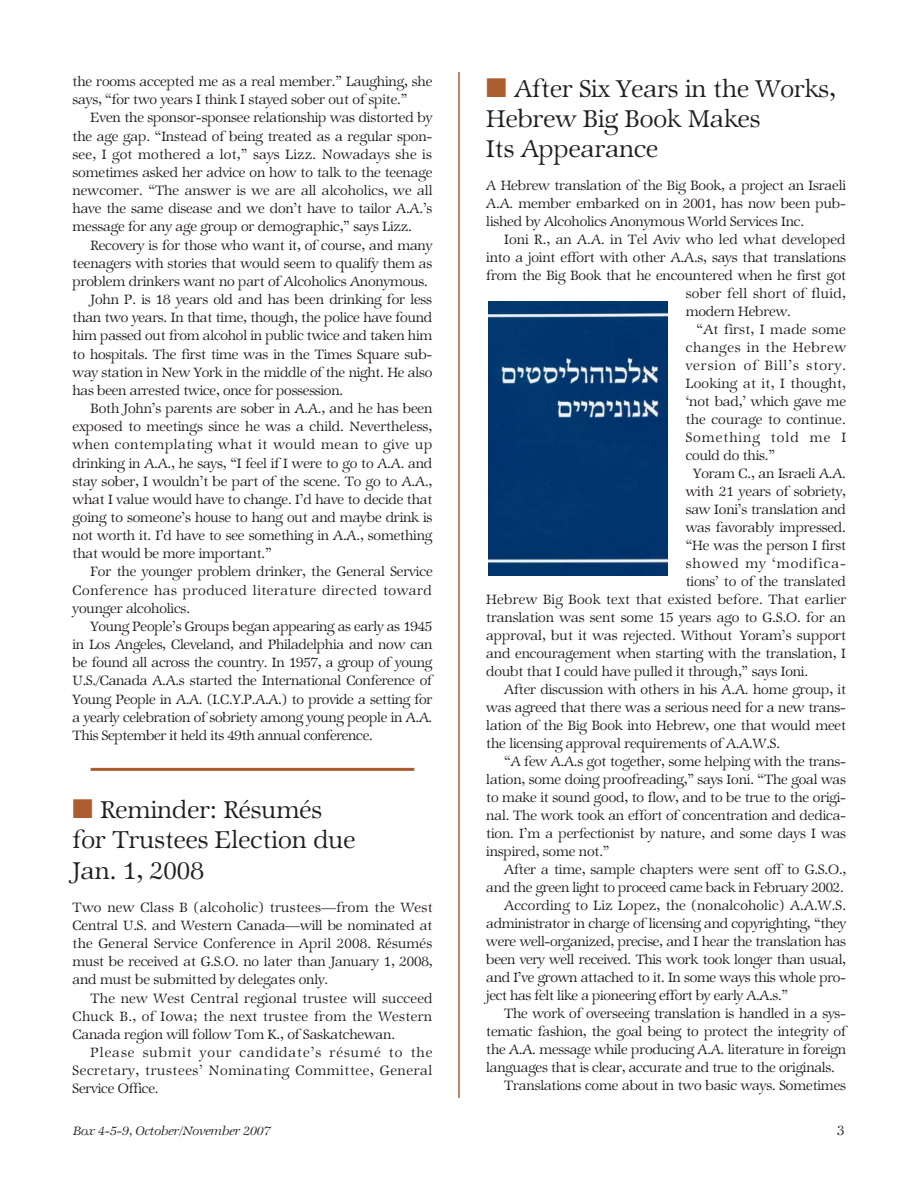
<style>
.page{position:relative;width:918px;height:1188px;background:#fff}
.page>*{position:absolute;margin:0;border:0;box-sizing:border-box;transform-origin:0 0}
.t1{font:27px/30.2px "Zapf Internatl IT Cby BT Light";color:#231f20}
.t2{font:15px/18.1px "Zapf Internatl IT Cby BT Light";letter-spacing:-.01em;color:#231f20;text-align:justify}
.t3{font:15px "Zapf Internatl IT Cby BT Light";letter-spacing:.035em;color:#231f20}
.t4{font:15px "Zapf Internatl IT Cby BT Light";letter-spacing:.015em;color:#231f20}
.t5{font:15px "Zapf Internatl IT Cby BT Light";letter-spacing:.01em;color:#231f20}
.t6{font:15px "Zapf Internatl IT Cby BT Light";letter-spacing:.065em;color:#231f20}
.t7{font:15px "Zapf Internatl IT Cby BT Light";letter-spacing:.02em;color:#231f20}
.t8{font:15px "Zapf Internatl IT Cby BT Light";letter-spacing:.045em;color:#231f20}
.t9{font:13.5px "Zapf Internatl IT Cby BT Light Ital";color:#231f20}
.s1{color:#ac5d2f}
</style>
<div class="page">
<hr style="left:91px;top:768px;width:323px;height:3px;background:#ac5d2f">
<hr style="left:458px;top:72px;width:2px;height:1026px;background:#ac5d2f">
<img style="left:489px;top:302px;width:179px;height:274px">
<p class="t2" style="left:73px;top:74px;width:361px">the rooms accepted me as a real member.” Laughing, she says, “for two years I think I stayed sober out of spite.”</p>
<p class="t2" style="left:73px;top:110px;width:362px;text-indent:18px">Even the sponsor-sponsee relationship was distorted by the age gap. “Instead of being treated as a regular spon&shy;see, I got mothered a lot,” says Lizz. Nowadays she is sometimes asked her advice on how to talk to the teenage newcomer. “The answer is we are all alcoholics, we all have the same disease and we don’t have to tailor A.A.’s message for any age group or demographic,” says Lizz.</p>
<p class="t2" style="left:91px;top:238px;width:343px">Recovery is for those who want it, of course, and many</p>
<p class="t2" style="left:73px;top:256px;width:361px">teenagers with stories that would seem to qualify them as</p>
<p class="t2" style="left:73px;top:274px;width:357px">problem drinkers want no part of Alcoholics Anonymous.</p>
<p class="t2" style="left:91px;top:292px;width:343px">John P. is 18 years old and has been drinking for less</p>
<p class="t2" style="left:73px;top:310px;width:361px">than two years. In that time, though, the police have found</p>
<p class="t2" style="left:73px;top:328px;width:361px">him passed out from alcohol in public twice and taken him</p>
<p class="t2" style="left:73px;top:347px;width:361px">to hospitals. The first time was in the Times Square sub-</p>
<p class="t2" style="left:73px;top:365px;width:361px">way station in New York in the middle of the night. He also</p>
<p class="t2" style="left:73px;top:383px;width:272px">has been arrested twice, once for possession.</p>
<p class="t2" style="left:91px;top:401px;width:343px">Both John’s parents are sober in A.A., and he has been</p>
<p class="t2" style="left:73px;top:419px;width:361px">exposed to meetings since he was a child. Nevertheless,</p>
<p class="t3" style="left:73px;top:439px;width:361px">when contemplating what it would mean to give up</p>
<p class="t2" style="left:73px;top:456px;width:361px">drinking in A.A., he says, “I feel if I were to go to A.A. and</p>
<p class="t2" style="left:73px;top:474px;width:361px">stay sober, I wouldn’t be part of the scene. To go to A.A.,</p>
<p class="t2" style="left:73px;top:492px;width:361px">what I value would have to change. I’d have to decide that</p>
<p class="t2" style="left:73px;top:510px;width:361px">going to someone’s house to hang out and maybe drink is</p>
<p class="t2" style="left:73px;top:528px;width:361px">not worth it. I’d have to see something in A.A., something</p>
<p class="t2" style="left:73px;top:546px;width:201px">that would be more important.”</p>
<p class="t2" style="left:91px;top:565px;width:344px">For the younger problem drinker, the General Service</p>
<p class="t3" style="left:73px;top:584px;width:361px">Conference has produced literature directed toward</p>
<p class="t2" style="left:73px;top:601px;width:119px">younger alcoholics.</p>
<p class="t2" style="left:91px;top:619px;width:343px">Young People’s Groups began appearing as early as 1945</p>
<p class="t2" style="left:73px;top:637px;width:362px">in Los Angeles, Cleveland, and Philadelphia and now can</p>
<p class="t2" style="left:73px;top:655px;width:361px">be found all across the country. In 1957, a group of young</p>
<p class="t2" style="left:73px;top:673px;width:361px">U.S./Canada A.A.s started the International Conference of</p>
<p class="t2" style="left:73px;top:692px;width:361px">Young People in A.A. (I.C.Y.P.A.A.) to provide a setting for</p>
<p class="t2" style="left:73px;top:710px;width:361px">a yearly celebration of sobriety among young people in A.A.</p>
<p class="t2" style="left:73px;top:728px;width:302px">This September it held its 49th annual conference.</p>
<h1 class="t1" style="left:73px;top:798px;width:285px"><span class="s1">■</span> Reminder: Résumés for Trustees Election due<br>Jan. 1, 2008</h1>
<p class="t2" style="left:73px;top:900px;width:362px">Two new Class B (alcoholic) trustees—from the West Central U.S. and Western Canada—will be nominated at the General Service Conference in April 2008. Résumés must be received at G.S.O. no later than January 1, 2008, and must be submitted by delegates only.</p>
<p class="t2" style="left:73px;top:991px;width:362px;text-indent:18px">The new West Central regional trustee will succeed Chuck B., of Iowa; the next trustee from the Western Canada region will follow Tom K., of Saskatchewan.</p>
<p class="t2" style="left:73px;top:1045px;width:361px;text-indent:18px">Please submit your candidate’s résumé to the Secretary, trustees’ Nominating Committee, General Service Office.</p>
<h1 class="t1" style="left:486px;top:77px;width:351px"><span class="s1">■</span> After Six Years in the Works,<br>Hebrew Big Book Makes<br>Its Appearance</h1>
<p class="t2" style="left:486px;top:178px;width:361px">A Hebrew translation of the Big Book, a project an Israeli A.A. member embarked on in 2001, has now been pub&shy;lished by Alcoholics Anonymous World Services Inc.</p>
<p class="t2" style="left:504px;top:232px;width:343px">Ioni R., an A.A. in Tel Aviv who led what developed</p>
<p class="t2" style="left:486px;top:250px;width:361px">into a joint effort with other A.A.s, says that translations</p>
<p class="t2" style="left:486px;top:268px;width:361px">from the Big Book that he encountered when he first got</p>
<p class="t7" style="left:686px;top:288px;width:162px">sober fell short of fluid,</p>
<p class="t2" style="left:686px;top:304px;width:107px">modern Hebrew.</p>
<p class="t4" style="left:697px;top:324px;width:151px">“At first, I made some</p>
<p class="t8" style="left:686px;top:342px;width:162px">changes in the Hebrew</p>
<p class="t6" style="left:686px;top:360px;width:162px">version of Bill’s story.</p>
<p class="t4" style="left:686px;top:378px;width:162px">Looking at it, I thought,</p>
<p class="t2" style="left:686px;top:394px;width:162px">‘not bad,’ which gave me</p>
<p class="t5" style="left:686px;top:414px;width:162px">the courage to continue.</p>
<p class="t6" style="left:686px;top:432px;width:162px">Something told me I</p>
<p class="t2" style="left:686px;top:448px;width:91px">could do this.”</p>
<p class="t2" style="left:693px;top:466px;width:154px">Yoram C., an Israeli A.A.</p>
<p class="t2" style="left:686px;top:484px;width:162px">with 21 years of sobriety,</p>
<p class="t2" style="left:686px;top:502px;width:162px">saw Ioni’s translation and</p>
<p class="t2" style="left:686px;top:520px;width:162px">was favorably impressed.</p>
<p class="t2" style="left:686px;top:538px;width:162px">“He was the person I first</p>
<p class="t6" style="left:686px;top:558px;width:162px">showed my ‘modifica-</p>
<p class="t2" style="left:686px;top:574px;width:162px">tions’ to of the translated</p>
<p class="t4" style="left:486px;top:594px;width:362px">Hebrew Big Book text that existed before. That earlier</p>
<p class="t2" style="left:486px;top:610px;width:361px">translation was sent some 15 years ago to G.S.O. for an</p>
<p class="t2" style="left:486px;top:628px;width:361px">approval, but it was rejected. Without Yoram’s support</p>
<p class="t2" style="left:486px;top:646px;width:361px">and encouragement when starting with the translation, I</p>
<p class="t2" style="left:486px;top:664px;width:323px">doubt that I could have pulled it through,” says Ioni.</p>
<p class="t2" style="left:504px;top:682px;width:343px">After discussion with others in his A.A. home group, it</p>
<p class="t2" style="left:486px;top:700px;width:361px">was agreed that there was a serious need for a new trans-</p>
<p class="t2" style="left:486px;top:718px;width:361px">lation of the Big Book into Hebrew, one that would meet</p>
<p class="t2" style="left:486px;top:736px;width:295px">the licensing approval requirements of A.A.W.S.</p>
<p class="t2" style="left:504px;top:754px;width:343px">“A few A.A.s got together, some helping with the trans-</p>
<p class="t2" style="left:486px;top:772px;width:361px">lation, some doing proofreading,” says Ioni. “The goal was</p>
<p class="t2" style="left:486px;top:790px;width:361px">to make it sound good, to flow, and to be true to the origi-</p>
<p class="t2" style="left:486px;top:808px;width:361px">nal. The work took an effort of concentration and dedica-</p>
<p class="t2" style="left:486px;top:826px;width:361px">tion. I’m a perfectionist by nature, and some days I was</p>
<p class="t2" style="left:486px;top:844px;width:125px">inspired, some not.”</p>
<p class="t2" style="left:504px;top:862px;width:344px">After a time, sample chapters were sent off to G.S.O.,</p>
<p class="t2" style="left:486px;top:880px;width:359px">and the green light to proceed came back in February 2002.</p>
<p class="t5" style="left:504px;top:900px;width:343px">According to Liz Lopez, the (nonalcoholic) A.A.W.S.</p>
<p class="t2" style="left:486px;top:916px;width:361px">administrator in charge of licensing and copyrighting, “they</p>
<p class="t2" style="left:486px;top:934px;width:361px">were well-organized, precise, and I hear the translation has</p>
<p class="t2" style="left:486px;top:952px;width:361px">been very well received. This work took longer than usual,</p>
<p class="t2" style="left:486px;top:970px;width:361px">and I’ve grown attached to it. In some ways this whole pro-</p>
<p class="t2" style="left:486px;top:988px;width:303px">ject has felt like a pioneering effort by early A.A.s.”</p>
<p class="t2" style="left:504px;top:1006px;width:343px">The work of overseeing translation is handled in a sys-</p>
<p class="t2" style="left:486px;top:1024px;width:361px">tematic fashion, the goal being to protect the integrity of</p>
<p class="t2" style="left:486px;top:1042px;width:361px">the A.A. message while producing A.A. literature in foreign</p>
<p class="t2" style="left:486px;top:1060px;width:350px">languages that is clear, accurate and true to the originals.</p>
<p class="t2" style="left:504px;top:1078px;width:343px">Translations come about in two basic ways. Sometimes</p>
<p class="t9" style="left:74px;top:1126px;width:199px">Box 4-5-9, October/November 2007</p>
<p class="t2" style="left:837px;top:1123px;width:9px">3</p>
</div>
